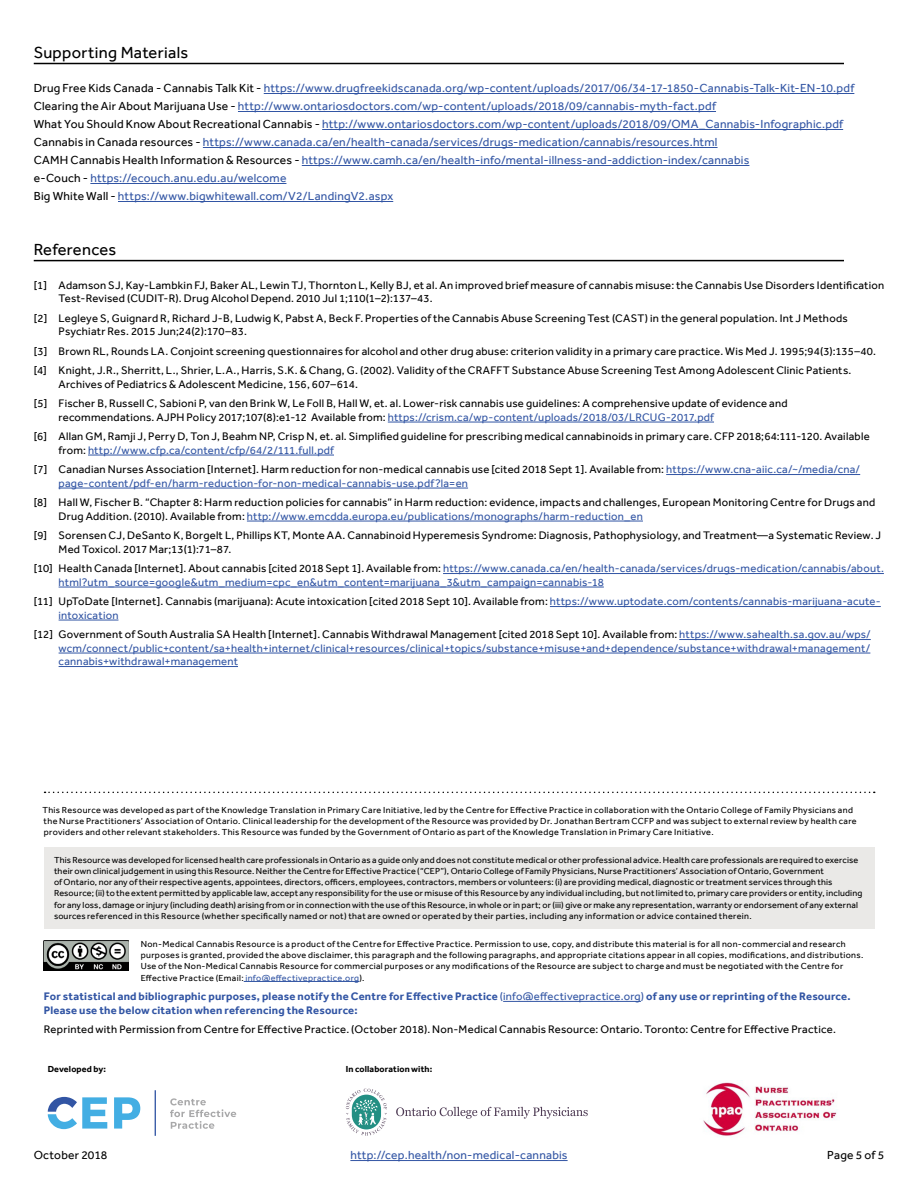
<style>
.page{position:relative;width:918px;height:1188px;background:#fff}
.page>*{position:absolute;margin:0;border:0;box-sizing:border-box;transform-origin:0 0}
.t1{font:16.5px "Effra";letter-spacing:.02em;color:#000}
.t2{font:12px/18px "Effra";letter-spacing:.02em;color:#3255a4}
.t3{font:12px "Effra";letter-spacing:.02em;color:#000}
.t4{font:11.25px/13.5px "Effra";letter-spacing:.02em;color:#000}
.t5{font:11.25px/13.5px "Effra";letter-spacing:.02em;color:#3255a4}
.t6{font:700 11.25px/13.5px "Effra";letter-spacing:.02em;color:#3255a4}
.t7{font:9px/11.2px "Effra";letter-spacing:.025em;color:#000}
.t8{font:700 9px "Effra";letter-spacing:.015em;color:#000}
.s1{color:#000}
.s2{color:#3255a4}
.s3{font-weight:400}
</style>
<div class="page">
<hr style="left:350px;top:1160px;width:218px;height:1px;background:#3255a4">
<hr style="left:34px;top:63px;width:810px;height:1px;background:#000">
<hr style="left:34px;top:260px;width:810px;height:1px;background:#000">
<hr style="left:388px;top:422px;width:326px;height:1px;background:#3255a4">
<hr style="left:88px;top:455px;width:246px;height:1px;background:#3255a4">
<hr style="left:666px;top:474px;width:194px;height:1px;background:#3255a4">
<hr style="left:59px;top:488px;width:409px;height:1px;background:#3255a4">
<hr style="left:247px;top:521px;width:396px;height:1px;background:#3255a4">
<hr style="left:443px;top:573px;width:441px;height:1px;background:#3255a4">
<hr style="left:59px;top:587px;width:545px;height:1px;background:#3255a4">
<hr style="left:550px;top:606px;width:331px;height:1px;background:#3255a4">
<hr style="left:59px;top:620px;width:59px;height:1px;background:#3255a4">
<hr style="left:679px;top:639px;width:192px;height:1px;background:#3255a4">
<hr style="left:59px;top:653px;width:811px;height:1px;background:#3255a4">
<hr style="left:59px;top:666px;width:179px;height:1px;background:#3255a4">
<hr style="left:264px;top:93px;width:590px;height:1px;background:#3255a4">
<hr style="left:238px;top:111px;width:478px;height:1px;background:#3255a4">
<hr style="left:322px;top:129px;width:521px;height:1px;background:#3255a4">
<hr style="left:203px;top:147px;width:515px;height:1px;background:#3255a4">
<hr style="left:302px;top:165px;width:447px;height:1px;background:#3255a4">
<hr style="left:90px;top:183px;width:196px;height:1px;background:#3255a4">
<hr style="left:118px;top:201px;width:275px;height:1px;background:#3255a4">
<img style="left:44px;top:941px;width:85px;height:30px">
<hr style="left:244px;top:981px;width:115px;height:1px;background:#3255a4">
<svg style="left:346px;top:1089px;width:41px;height:47px"></svg>
<svg style="left:396px;top:1107px;width:192px;height:12px"></svg>
<hr style="left:503px;top:1001px;width:138px;height:1px;background:#3255a4">
<svg style="left:45px;top:792px;width:830px;height:1px"></svg>
<div style="left:44px;top:847px;width:831px;height:82px;background:#eae9e7"></div>
<img style="left:703px;top:1080px;width:134px;height:56px">
<svg style="left:114px;top:1097px;width:26px;height:32px"></svg>
<svg style="left:48px;top:1097px;width:59px;height:32px"></svg>
<svg style="left:170px;top:1098px;width:66px;height:31px"></svg>
<hr style="left:155px;top:1090px;width:1px;height:46px;background:#3255a4">
<h1 class="t1" style="left:34px;top:42px;width:156px">Supporting Materials</h1>
<p class="t2" style="left:34px;top:79px;width:822px"><span class="s1">Drug Free Kids Canada - Cannabis Talk Kit -</span> https://www.drugfreekidscanada.org/wp-content/uploads/2017/06/34-17-1850-Cannabis-Talk-Kit-EN-10.pdf <span class="s1">Clearing the Air About Marijuana Use -</span> http://www.ontariosdoctors.com/wp-content/uploads/2018/09/cannabis-myth-fact.pdf<br><span class="s1">What You Should Know About Recreational Cannabis -</span> http://www.ontariosdoctors.com/wp-content/uploads/2018/09/OMA_Cannabis-Infographic.pdf <span class="s1">Cannabis in Canada resources -</span> https://www.canada.ca/en/health-canada/services/drugs-medication/cannabis/resources.html<br><span class="s1">CAMH Cannabis Health Information &amp; Resources -</span> https://www.camh.ca/en/health-info/mental-illness-and-addiction-index/cannabis<br><span class="s1">e-Couch -</span> https://ecouch.anu.edu.au/welcome<br><span class="s1">Big White Wall -</span> https://www.bigwhitewall.com/V2/LandingV2.aspx</p>
<h1 class="t1" style="left:34px;top:239px;width:84px">References</h1>
<p class="t4" style="left:59px;top:278px;width:827px;text-indent:-25px">[1] Adamson SJ, Kay-Lambkin FJ, Baker AL, Lewin TJ, Thornton L, Kelly BJ, et al. An improved brief measure of cannabis misuse: the Cannabis Use Disorders Identification<br>Test-Revised (CUDIT-R). Drug Alcohol Depend. 2010 Jul 1;110(1–2):137–43.</p>
<p class="t4" style="left:59px;top:311px;width:791px;text-indent:-25px">[2] Legleye S, Guignard R, Richard J-B, Ludwig K, Pabst A, Beck F. Properties of the Cannabis Abuse Screening Test (CAST) in the general population. Int J Methods<br>Psychiatr Res. 2015 Jun;24(2):170–83.</p>
<p class="t4" style="left:34px;top:341px;width:844px;line-height:19.5px">[3] Brown RL, Rounds LA. Conjoint screening questionnaires for alcohol and other drug abuse: criterion validity in a primary care practice. Wis Med J. 1995;94(3):135–40. [4] Knight, J.R., Sherritt, L., Shrier, L.A., Harris, S.K. &amp; Chang, G. (2002). Validity of the CRAFFT Substance Abuse Screening Test Among Adolescent Clinic Patients.</p>
<p class="t4" style="left:34px;top:374px;width:755px;line-height:19.5px;text-indent:25px">Archives of Pediatrics &amp; Adolescent Medicine, 156, 607–614.<br>[5] Fischer B, Russell C, Sabioni P, van den Brink W, Le Foll B, Hall W, et. al. Lower-risk cannabis use guidelines: A comprehensive update of evidence and</p>
<p class="t4" style="left:34px;top:407px;width:837px;line-height:19.5px;text-indent:25px">recommendations. AJPH Policy 2017;107(8):e1-12 Available from: <span class="s2">https://crism.ca/wp-content/uploads/2018/03/LRCUG-2017.pdf<br></span>[6] Allan GM, Ramji J, Perry D, Ton J, Beahm NP, Crisp N, et. al. Simplified guideline for prescribing medical cannabinoids in primary care. CFP 2018;64:111-120. Available</p>
<p class="t4" style="left:34px;top:440px;width:828px;line-height:19.5px;text-indent:25px">from: <span class="s2">http://www.cfp.ca/content/cfp/64/2/111.full.pdf<br></span>[7] Canadian Nurses Association [Internet]. Harm reduction for non-medical cannabis use [cited 2018 Sept 1]. Available from: <span class="s2">https://www.cna-aiic.ca/~/media/cna/</span></p>
<p class="t5" style="left:59px;top:476px;width:411px">page-content/pdf-en/harm-reduction-for-non-medical-cannabis-use.pdf?la=en</p>
<p class="t4" style="left:59px;top:496px;width:818px;text-indent:-25px">[8] Hall W, Fischer B. “Chapter 8: Harm reduction policies for cannabis” in Harm reduction: evidence, impacts and challenges, European Monitoring Centre for Drugs and<br>Drug Addition. (2010). Available from: <span class="s2">http://www.emcdda.europa.eu/publications/monographs/harm-reduction_en</span></p>
<p class="t4" style="left:59px;top:529px;width:824px;text-indent:-25px">[9] Sorensen CJ, DeSanto K, Borgelt L, Phillips KT, Monte AA. Cannabinoid Hyperemesis Syndrome: Diagnosis, Pathophysiology, and Treatment—a Systematic Review. J<br>Med Toxicol. 2017 Mar;13(1):71–87.</p>
<p class="t5" style="left:59px;top:562px;width:827px;text-indent:-25px"><span class="s1">[10] Health Canada [Internet]. About cannabis [cited 2018 Sept 1]. Available from:</span> https://www.canada.ca/en/health-canada/services/drugs-medication/cannabis/about. html?utm_source=google&amp;utm_medium=cpc_en&amp;utm_content=marijuana_3&amp;utm_campaign=cannabis-18</p>
<p class="t4" style="left:59px;top:595px;width:824px;text-indent:-25px">[11] UpToDate [Internet]. Cannabis (marijuana): Acute intoxication [cited 2018 Sept 10]. Available from: <span class="s2">https://www.uptodate.com/contents/cannabis-marijuana-acute&shy;intoxication</span></p>
<p class="t5" style="left:59px;top:628px;width:814px;text-align:justify;text-indent:-25px"><span class="s1">[12] Government of South Australia SA Health [Internet]. Cannabis Withdrawal Management [cited 2018 Sept 10]. Available from:</span> https://www.sahealth.sa.gov.au/wps/ wcm/connect/public+content/sa+health+internet/clinical+resources/clinical+topics/substance+misuse+and+dependence/substance+withdrawal+management/ cannabis+withdrawal+management</p>
<p class="t7" style="left:42px;top:804px;width:816px">This Resource was developed as part of the Knowledge Translation in Primary Care Initiative, led by the Centre for Effective Practice in collaboration with the Ontario College of Family Physicians and the Nurse Practitioners’ Association of Ontario. Clinical leadership for the development of the Resource was provided by Dr. Jonathan Bertram CCFP and was subject to external review by health care providers and other relevant stakeholders. This Resource was funded by the Government of Ontario as part of the Knowledge Translation in Primary Care Initiative.</p>
<p class="t7" style="left:54px;top:854px;width:810px">This Resource was developed for licensed health care professionals in Ontario as a guide only and does not constitute medical or other professional advice. Health care professionals are required to exercise their own clinical judgement in using this Resource. Neither the Centre for Effective Practice (“CEP”), Ontario College of Family Physicians, Nurse Practitioners’ Association of Ontario, Government<br>of Ontario, nor any of their respective agents, appointees, directors, officers, employees, contractors, members or volunteers: (i) are providing medical, diagnostic or treatment services through this Resource; (ii) to the extent permitted by applicable law, accept any responsibility for the use or misuse of this Resource by any individual including, but not limited to, primary care providers or entity, including for any loss, damage or injury (including death) arising from or in connection with the use of this Resource, in whole or in part; or (iii) give or make any representation, warranty or endorsement of any external sources referenced in this Resource (whether specifically named or not) that are owned or operated by their parties, including any information or advice contained therein.</p>
<p class="t7" style="left:141px;top:938px;width:724px">Non-Medical Cannabis Resource is a product of the Centre for Effective Practice. Permission to use, copy, and distribute this material is for all non-commercial and research purposes is granted, provided the above disclaimer, this paragraph and the following paragraphs, and appropriate citations appear in all copies, modifications, and distributions.<br>Use of the Non-Medical Cannabis Resource for commercial purposes or any modifications of the Resource are subject to charge and must be negotiated with the Centre for Effective Practice (Email: <span class="s2">info@effectivepractice.org</span>).</p>
<p class="t6" style="left:44px;top:990px;width:808px">For statistical and bibliographic purposes, please notify the Centre for Effective Practice <span class="s3">(info@effectivepractice.org)</span> of any use or reprinting of the Resource.<br>Please use the below citation when referencing the Resource:</p>
<p class="t4" style="left:44px;top:1023px;width:794px">Reprinted with Permission from Centre for Effective Practice. (October 2018). Non-Medical Cannabis Resource: Ontario. Toronto: Centre for Effective Practice.</p>
<p class="t8" style="left:48px;top:1064px;width:60px">Developed by:</p>
<p class="t8" style="left:346px;top:1064px;width:88px">In collaboration with:</p>
<p class="t3" style="left:34px;top:1148px;width:75px">October 2018</p>
<p class="t2" style="left:350px;top:1146px;width:219px">http://cep.health/non-medical-cannabis</p>
<p class="t3" style="left:827px;top:1148px;width:58px">Page 5 of 5</p>
</div>
